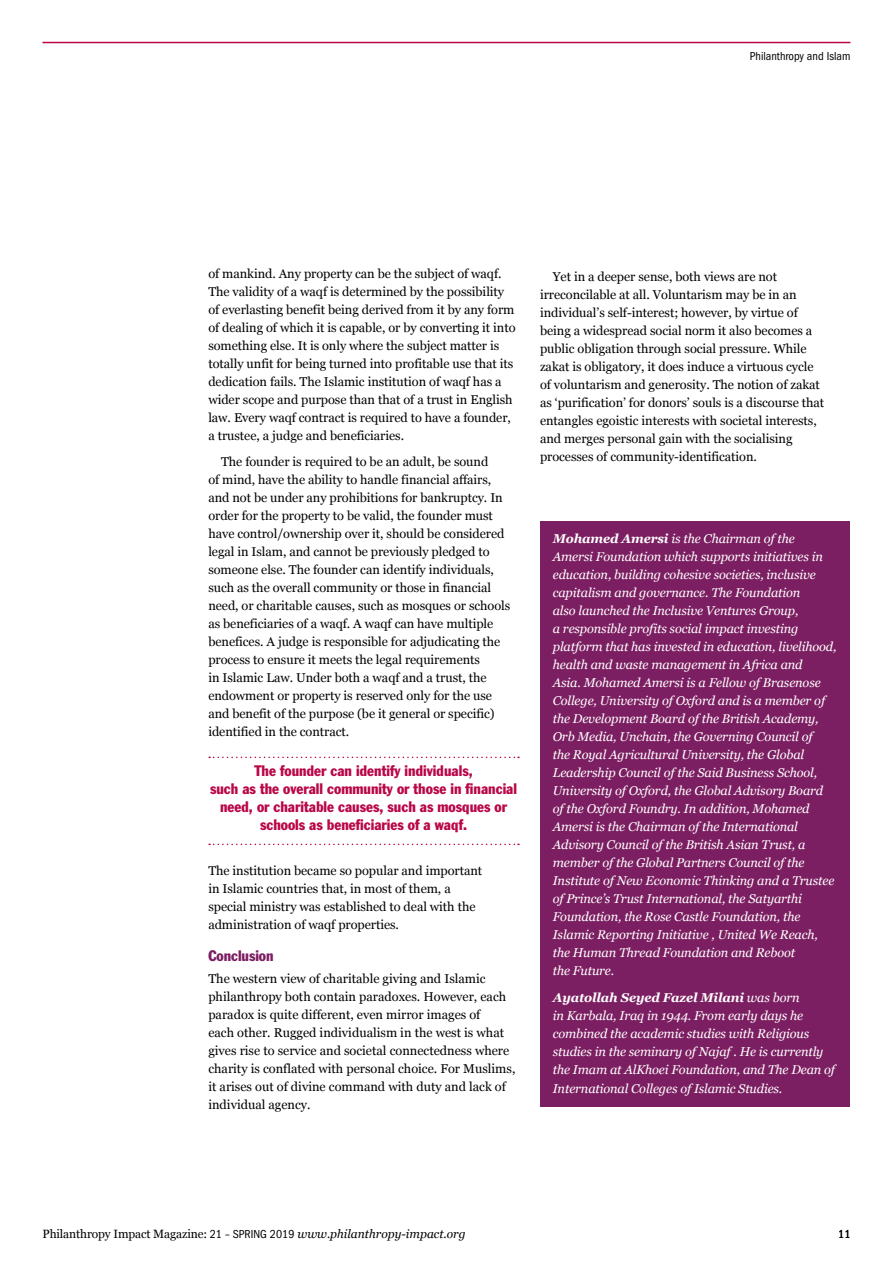
<style>
.page{position:relative;width:893px;height:1263px;background:#fff}
.page>*{position:absolute;margin:0;border:0;box-sizing:border-box;transform-origin:0 0}
.t1{font:condensed 15px/18px "Franklin Gothic";color:#b90748;text-align:center}
.t2{font:condensed 15px "Franklin Gothic";letter-spacing:-.005em;color:#7c1f62}
.t3{font:12.75px/18px "Georgia";letter-spacing:-.005em;color:#000}
.t4{font:italic 12.75px/18px "Georgia";letter-spacing:-.01em;color:#fff}
.t5{font:12px "Georgia";letter-spacing:-.01em;color:#000}
.t6{font:condensed 12px "ITC Franklin Gothic Std";color:#000}
.s1{font-weight:700}
.s2{font-family:"ITC Franklin Gothic Std";font-stretch:condensed}
.s3{font-style:italic}
</style>
<div class="page">
<hr style="left:43px;top:42px;width:807px;height:1px;background:#b90748">
<svg style="left:209px;top:757px;width:310px;height:1px"></svg>
<svg style="left:209px;top:844px;width:310px;height:1px"></svg>
<div style="left:540px;top:521px;width:309px;height:586px;background:#7c1f62"></div>
<p class="t6" style="left:750px;top:49px;width:102px">Philanthropy and Islam</p>
<p class="t3" style="left:208px;top:265px;width:309px">of mankind. Any property can be the subject of waqf.<br>The validity of a waqf is determined by the possibility of everlasting benefit being derived from it by any form of dealing of which it is capable, or by converting it into something else. It is only where the subject matter is totally unfit for being turned into profitable use that its dedication fails. The Islamic institution of waqf has a wider scope and purpose than that of a trust in English law. Every waqf contract is required to have a founder, a trustee, a judge and beneficiaries.</p>
<p class="t3" style="left:208px;top:452px;width:303px;text-indent:13px">The founder is required to be an adult, be sound<br>of mind, have the ability to handle financial affairs, and not be under any prohibitions for bankruptcy. In order for the property to be valid, the founder must have control/ownership over it, should be considered legal in Islam, and cannot be previously pledged to someone else. The founder can identify individuals, such as the overall community or those in financial need, or charitable causes, such as mosques or schools as beneficiaries of a waqf. A waqf can have multiple benefices. A judge is responsible for adjudicating the process to ensure it meets the legal requirements<br>in Islamic Law. Under both a waqf and a trust, the endowment or property is reserved only for the use and benefit of the purpose (be it general or specific) identified in the contract.</p>
<p class="t1" style="left:210px;top:762px;width:309px">The founder can identify individuals,<br>such as the overall community or those in financial need, or charitable causes, such as mosques or schools as beneficiaries of a waqf.</p>
<p class="t3" style="left:208px;top:862px;width:275px">The institution became so popular and important in Islamic countries that, in most of them, a special ministry was established to deal with the administration of waqf properties.</p>
<p class="t2" style="left:208px;top:946px;width:67px">Conclusion</p>
<p class="t3" style="left:208px;top:970px;width:309px">The western view of charitable giving and Islamic philanthropy both contain paradoxes. However, each paradox is quite different, even mirror images of<br>each other. Rugged individualism in the west is what gives rise to service and societal connectedness where charity is conflated with personal choice. For Muslims, it arises out of divine command with duty and lack of individual agency.</p>
<p class="t3" style="left:540px;top:268px;width:286px;text-indent:13px">Yet in a deeper sense, both views are not irreconcilable at all. Voluntarism may be in an individual’s self-interest; however, by virtue of being a widespread social norm it also becomes a public obligation through social pressure. While zakat is obligatory, it does induce a virtuous cycle of voluntarism and generosity. The notion of zakat as ‘purification’ for donors’ souls is a discourse that entangles egoistic interests with societal interests, and merges personal gain with the socialising processes of community-identification.</p>
<p class="t4" style="left:553px;top:530px;width:285px"><span class="s1">Mohamed Amersi</span> is the Chairman of the Amersi Foundation which supports initiatives in education, building cohesive societies, inclusive capitalism and governance. The Foundation<br>also launched the Inclusive Ventures Group,<br>a responsible profits social impact investing platform that has invested in education, livelihood, health and waste management in Africa and<br>Asia. Mohamed Amersi is a Fellow of Brasenose College, University of Oxford and is a member of the Development Board of the British Academy, Orb Media, Unchain, the Governing Council of<br>the Royal Agricultural University, the Global Leadership Council of the Said Business School, University of Oxford, the Global Advisory Board of the Oxford Foundry. In addition, Mohamed Amersi is the Chairman of the International Advisory Council of the British Asian Trust, a member of the Global Partners Council of the Institute of New Economic Thinking and a Trustee of Prince’s Trust International, the Satyarthi Foundation, the Rose Castle Foundation, the Islamic Reporting Initiative , United We Reach, the Human Thread Foundation and Reboot<br>the Future.</p>
<p class="t4" style="left:553px;top:989px;width:284px"><span class="s1">Ayatollah Seyed Fazel Milani</span> was born<br>in Karbala, Iraq in 1944. From early days he combined the academic studies with Religious studies in the seminary of Najaf . He is currently the Imam at AlKhoei Foundation, and The Dean of International Colleges of Islamic Studies.</p>
<p class="t5" style="left:43px;top:1227px;width:425px">Philanthropy Impact Magazine: <span class="s2">21 – SPRING 2019</span> <span class="s3">www.philanthropy-impact.org</span></p>
<p class="t6" style="left:838px;top:1227px;width:14px">11</p>
</div>
